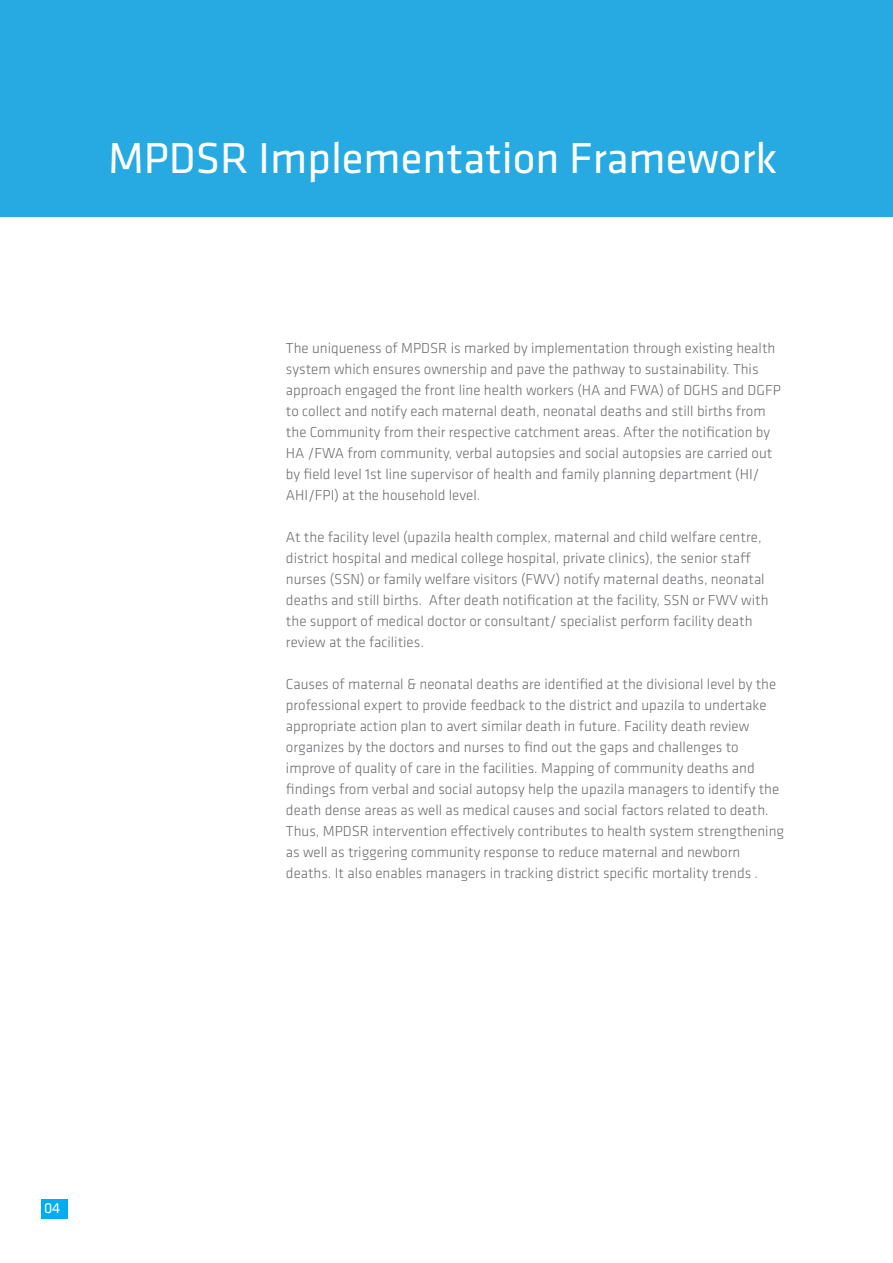
<style>
.page{position:relative;width:893px;height:1263px;background:#fff}
.page>*{position:absolute;margin:0;border:0;box-sizing:border-box;transform-origin:0 0}
.t1{font:45px "Klavika";color:#fff}
.t2{font:300 15px/21px "Klavika";color:#6d6e71}
.t3{font:15px "Klavika";color:#fff}
</style>
<div class="page">
<div style="left:41px;top:1199px;width:26px;height:19px;background:#00aeef"></div>
<div style="left:0;top:0;width:893px;height:216px;background:#27aae1"></div>
<h1 class="t1" style="left:108px;top:134px;width:671px">MPDSR Implementation Framework</h1>
<p class="t2" style="left:286px;top:338px;width:496px">The uniqueness of MPDSR is marked by implementation through existing health system which ensures ownership and pave the pathway to sustainability. This approach engaged the front line health workers (HA and FWA) of DGHS and DGFP to collect and notify each maternal death, neonatal deaths and still births from the Community from their respective catchment areas. After the notification by HA /FWA from community, verbal autopsies and social autopsies are carried out by field level 1st line supervisor of health and family planning department (HI/ AHI/FPI) at the household level.</p>
<p class="t2" style="left:286px;top:527px;width:484px">At the facility level (upazila health complex, maternal and child welfare centre, district hospital and medical college hospital, private clinics), the senior staff nurses (SSN) or family welfare visitors (FWV) notify maternal deaths, neonatal deaths and still births. After death notification at the facility, SSN or FWV with the support of medical doctor or consultant/ specialist perform facility death review at the facilities.</p>
<p class="t2" style="left:286px;top:674px;width:500px">Causes of maternal &amp; neonatal deaths are identified at the divisional level by the professional expert to provide feedback to the district and upazila to undertake appropriate action plan to avert similar death in future. Facility death review organizes by the doctors and nurses to find out the gaps and challenges to improve of quality of care in the facilities. Mapping of community deaths and findings from verbal and social autopsy help the upazila managers to identify the death dense areas as well as medical causes and social factors related to death.<br>Thus, MPDSR intervention effectively contributes to health system strengthening as well as triggering community response to reduce maternal and newborn deaths. It also enables managers in tracking district specific mortality trends .</p>
<p class="t3" style="left:44px;top:1200px;width:18px">04</p>
</div>
